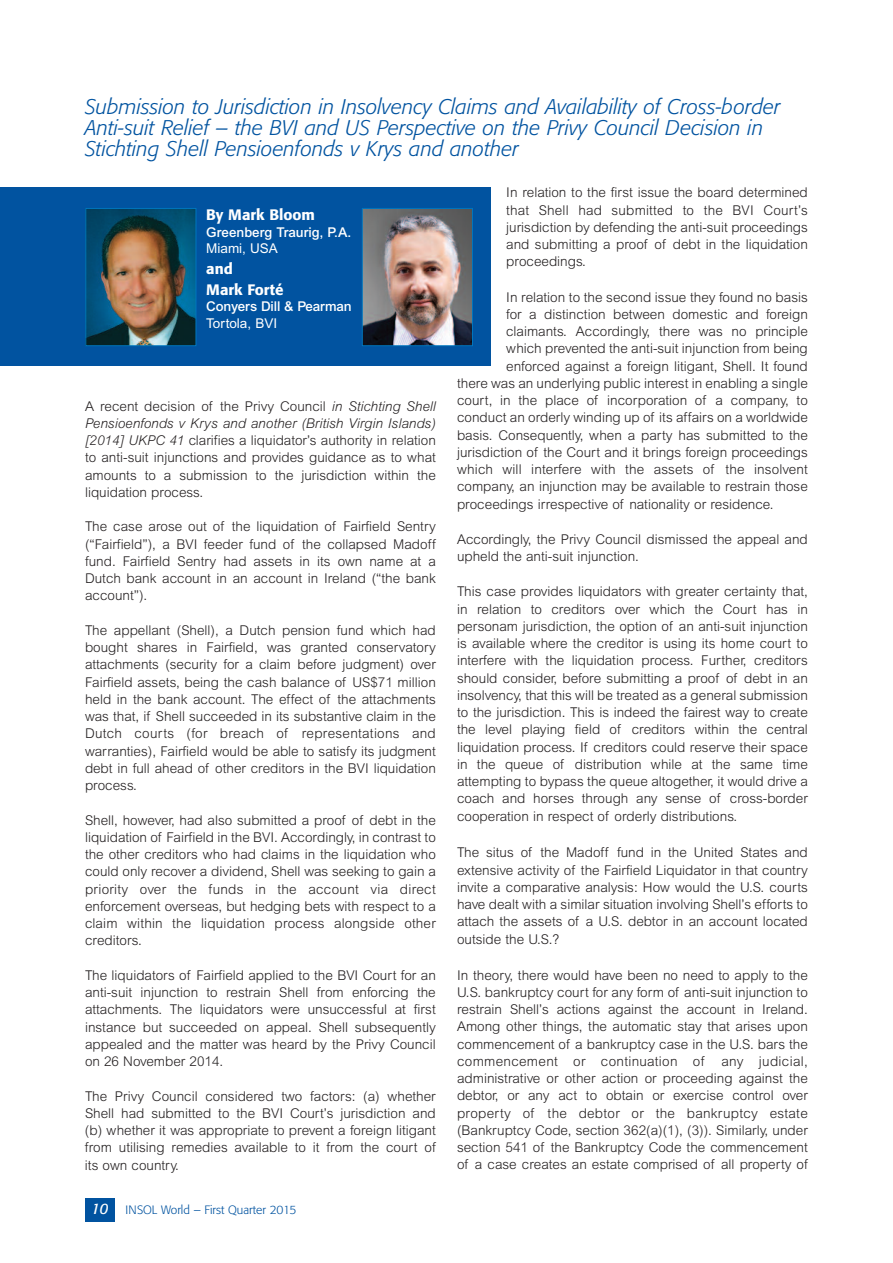
<style>
.page{position:relative;width:893px;height:1263px;background:#fff}
.page>*{position:absolute;margin:0;border:0;box-sizing:border-box;transform-origin:0 0}
.t1{font:italic 300 21px/21px "Formata";color:#0153a0}
.t2{font:500 15px/20.7px "Formata";color:#fff}
.t3{font:300 13.5px/17.2px "Arial";color:#231f20;text-align:justify}
.t4{font:500 13.5px "Arial";color:#fff}
.t5{font:13.5px "Arial";color:#fff}
.t6{font:300 12px "Formata";color:#0153a0}
.s1{font-style:italic}
.s2{font-weight:400;font-style:italic;font-size:15px;color:#fff}
</style>
<div class="page">
<div style="left:85px;top:1198px;width:30px;height:23px;background:#0153a0"></div>
<div style="left:0;top:187px;width:491px;height:179px;background:#0153a0"></div>
<img style="left:88px;top:210px;width:106px;height:134px">
<div style="left:86px;top:208px;width:110px;height:138px;border:1px solid #0076be"></div>
<img style="left:364px;top:210px;width:107px;height:134px">
<div style="left:362px;top:208px;width:111px;height:138px;border:1px solid #0076be"></div>
<h1 class="t1" style="left:85px;top:98px;width:697px">Submission to Jurisdiction in Insolvency Claims and Availability of Cross-border<br>Anti-suit Relief – the BVI and US Perspective on the Privy Council Decision in<br>Stichting Shell Pensioenfonds v Krys and another</h1>
<p class="t2" style="left:206px;top:206px;width:110px">By Mark Bloom</p>
<p class="t4" style="left:206px;top:227px;width:146px">Greenberg Traurig, P.A.</p>
<p class="t5" style="left:206px;top:244px;width:73px">Miami, USA</p>
<p class="t2" style="left:206px;top:260px;width:79px">and<br>Mark Forté</p>
<p class="t4" style="left:206px;top:302px;width:147px">Conyers Dill &amp; Pearman</p>
<p class="t5" style="left:206px;top:318px;width:72px">Tortola, BVI</p>
<p class="t3" style="left:85px;top:398px;width:352px">A recent decision of the Privy Council <span class="s1">in Stichting Shell Pensioenfonds v Krys and another (British Virgin Islands) [2014] UKPC 41</span> clarifies a liquidator’s authority in relation to anti-suit injunctions and provides guidance as to what amounts to a submission to the jurisdiction within the liquidation process.</p>
<p class="t3" style="left:85px;top:519px;width:352px">The case arose out of the liquidation of Fairfield Sentry (“Fairfield”), a BVI feeder fund of the collapsed Madoff fund. Fairfield Sentry had assets in its own name at a Dutch bank account in an account in Ireland (“the bank account”).</p>
<p class="t3" style="left:85px;top:623px;width:352px">The appellant (Shell), a Dutch pension fund which had bought shares in Fairfield, was granted conservatory attachments (security for a claim before judgment) over Fairfield assets, being the cash balance of US$71 million held in the bank account. The effect of the attachments was that, if Shell succeeded in its substantive claim in the Dutch courts (for breach of representations and warranties), Fairfield would be able to satisfy its judgment debt in full ahead of other creditors in the BVI liquidation process.</p>
<p class="t3" style="left:85px;top:812px;width:352px">Shell, however, had also submitted a proof of debt in the liquidation of Fairfield in the BVI. Accordingly, in contrast to the other creditors who had claims in the liquidation who could only recover a dividend, Shell was seeking to gain a priority over the funds in the account via direct enforcement overseas, but hedging bets with respect to a claim within the liquidation process alongside other creditors.</p>
<p class="t3" style="left:85px;top:968px;width:352px">The liquidators of Fairfield applied to the BVI Court for an anti-suit injunction to restrain Shell from enforcing the attachments. The liquidators were unsuccessful at first instance but succeeded on appeal. Shell subsequently appealed and the matter was heard by the Privy Council on 26 November 2014.</p>
<p class="t3" style="left:85px;top:1088px;width:352px">The Privy Council considered two factors: (a) whether Shell had submitted to the BVI Court’s jurisdiction and (b) whether it was appropriate to prevent a foreign litigant from utilising remedies available to it from the court of its own country.</p>
<p class="t6" style="left:91px;top:1205px;width:207px"><span class="s2">10</span> INSOL World – First Quarter 2015</p>
<p class="t3" style="left:506px;top:185px;width:303px">In relation to the first issue the board determined that Shell had submitted to the BVI Court’s jurisdiction by defending the anti-suit proceedings and submitting a proof of debt in the liquidation proceedings.</p>
<p class="t3" style="left:506px;top:289px;width:303px">In relation to the second issue they found no basis</p>
<p class="t3" style="left:506px;top:307px;width:303px">for a distinction between domestic and foreign</p>
<p class="t3" style="left:506px;top:324px;width:303px">claimants. Accordingly, there was no principle</p>
<p class="t3" style="left:506px;top:341px;width:303px">which prevented the anti-suit injunction from being</p>
<p class="t3" style="left:506px;top:358px;width:303px">enforced against a foreign litigant, Shell. It found</p>
<p class="t3" style="left:457px;top:376px;width:352px">there was an underlying public interest in enabling a single</p>
<p class="t3" style="left:457px;top:393px;width:352px">court, in the place of incorporation of a company, to</p>
<p class="t3" style="left:457px;top:410px;width:352px">conduct an orderly winding up of its affairs on a worldwide</p>
<p class="t3" style="left:457px;top:427px;width:352px">basis. Consequently, when a party has submitted to the</p>
<p class="t3" style="left:457px;top:445px;width:352px">jurisdiction of the Court and it brings foreign proceedings</p>
<p class="t3" style="left:457px;top:462px;width:352px">which will interfere with the assets of the insolvent</p>
<p class="t3" style="left:457px;top:479px;width:352px">company, an injunction may be available to restrain those</p>
<p class="t3" style="left:457px;top:496px;width:318px">proceedings irrespective of nationality or residence.</p>
<p class="t3" style="left:457px;top:532px;width:352px">Accordingly, the Privy Council dismissed the appeal and upheld the anti-suit injunction.</p>
<p class="t3" style="left:457px;top:584px;width:352px">This case provides liquidators with greater certainty that, in relation to creditors over which the Court has in personam jurisdiction, the option of an anti-suit injunction is available where the creditor is using its home court to interfere with the liquidation process. Further, creditors should consider, before submitting a proof of debt in an insolvency, that this will be treated as a general submission to the jurisdiction. This is indeed the fairest way to create the level playing field of creditors within the central liquidation process. If creditors could reserve their space in the queue of distribution while at the same time attempting to bypass the queue altogether, it would drive a coach and horses through any sense of cross-border cooperation in respect of orderly distributions.</p>
<p class="t3" style="left:457px;top:845px;width:352px">The situs of the Madoff fund in the United States and extensive activity of the Fairfield Liquidator in that country invite a comparative analysis: How would the U.S. courts have dealt with a similar situation involving Shell’s efforts to attach the assets of a U.S. debtor in an account located outside the U.S.?</p>
<p class="t3" style="left:457px;top:967px;width:352px">In theory, there would have been no need to apply to the U.S. bankruptcy court for any form of anti-suit injunction to restrain Shell’s actions against the account in Ireland.<br>Among other things, the automatic stay that arises upon commencement of a bankruptcy case in the U.S. bars the commencement or continuation of</p>
<p class="t3" style="left:457px;top:1054px;width:352px;text-indent:264px">any judicial, administrative or other action or proceeding against the debtor, or any act to obtain or exercise control over property of the debtor or the bankruptcy estate (Bankruptcy Code, section 362(a)(1), (3)). Similarly, under section 541 of the Bankruptcy Code the commencement of a case creates an estate comprised of all property of</p>
</div>
